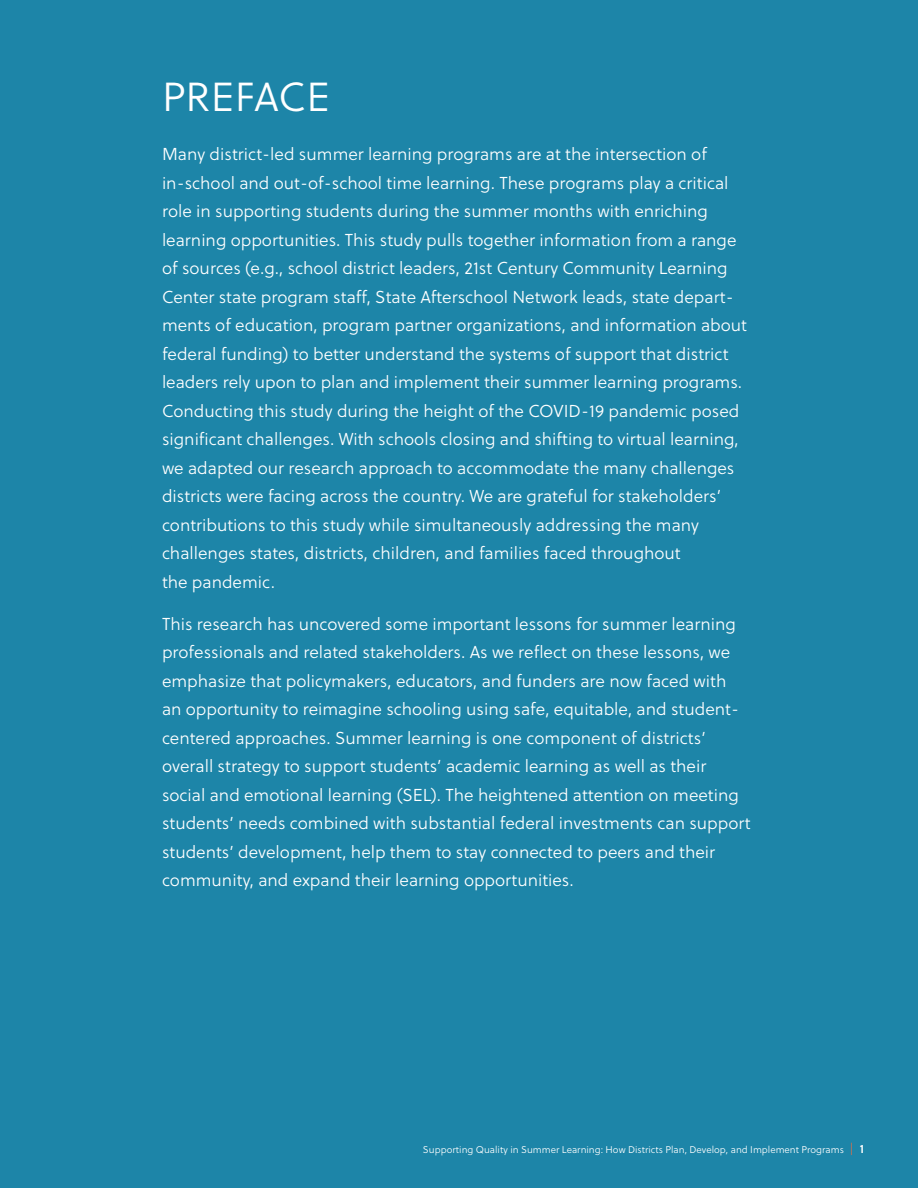
<style>
.page{position:relative;width:918px;height:1188px;background:#1d85a8}
.page>*{position:absolute;margin:0;border:0;box-sizing:border-box;transform-origin:0 0}
.t1{font:40.5px "Soleil Lt";letter-spacing:.01em;color:#fff}
.Preface{font:17.25px/28.5px "Soleil Lt";color:#fff}
.t2{font:9.75px "Soleil Lt";color:#fff}
.s1{font-size:12px;color:#f16d3f}
.s2{font-family:"Soleil Sb";font-size:12px}
</style>
<div class="page">
<h1 class="t1" style="left:162px;top:69px;width:169px">PREFACE</h1>
<p class="Preface" style="left:162px;top:140px;width:587px">Many district-led summer learning programs are at the intersection of in-school and out-of-school time learning. These programs play a critical role in supporting students during the summer months with enriching learning opportunities. This study pulls together information from a range of sources (e.g., school district leaders, 21st Century Community Learning Center state program staff, State Afterschool Network leads, state depart&shy;ments of education, program partner organizations, and information about federal funding) to better understand the systems of support that district leaders rely upon to plan and implement their summer learning programs.<br>Conducting this study during the height of the COVID-19 pandemic posed significant challenges. With schools closing and shifting to virtual learning, we adapted our research approach to accommodate the many challenges districts were facing across the country. We are grateful for stakeholders’ contributions to this study while simultaneously addressing the many challenges states, districts, children, and families faced throughout<br>the pandemic.</p>
<p class="Preface" style="left:162px;top:609px;width:590px">This research has uncovered some important lessons for summer learning professionals and related stakeholders. As we reflect on these lessons, we emphasize that policymakers, educators, and funders are now faced with<br>an opportunity to reimagine schooling using safe, equitable, and student&shy;centered approaches. Summer learning is one component of districts’ overall strategy to support students’ academic learning as well as their social and emotional learning (SEL). The heightened attention on meeting students’ needs combined with substantial federal investments can support students’ development, help them to stay connected to peers and their community, and expand their learning opportunities.</p>
<p class="t2" style="left:423px;top:1143px;width:443px">Supporting Quality in Summer Learning: How Districts Plan, Develop, and Implement Programs <span class="s1">|</span> <span class="s2">1</span></p>
</div>
